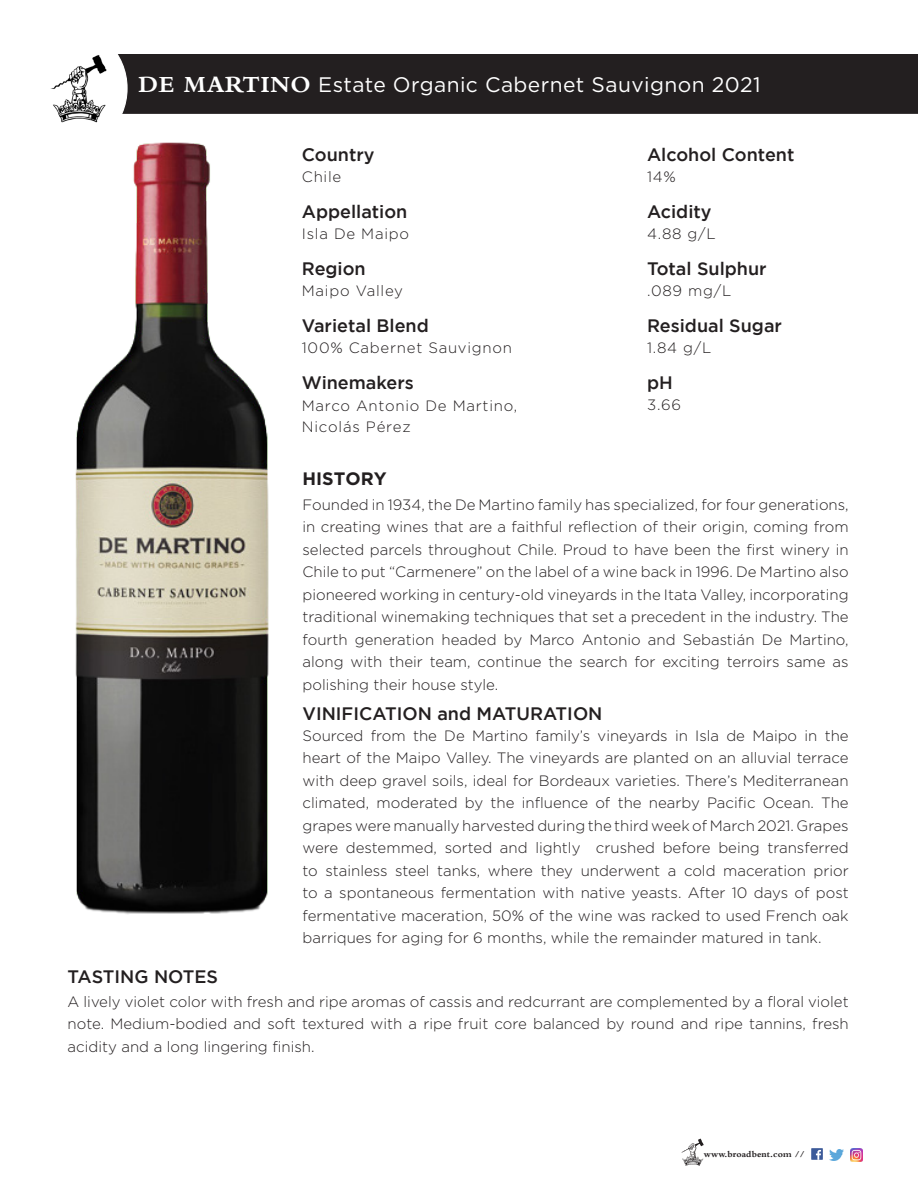
<style>
.page{position:relative;width:918px;height:1188px;background:#fff}
.page>*{position:absolute;margin:0;border:0;box-sizing:border-box;transform-origin:0 0}
.t1{font:21px "Gotham";letter-spacing:.02em;color:#fff}
.t2{font:500 18px "Gotham";color:#231f20}
.t3{font:700 18px "Gotham";color:#231f20}
.t4{font:300 15px/22.5px "Gotham";color:#231f20;text-align:justify}
.t5{font:300 15px/21px "Gotham";letter-spacing:.05em;color:#231f20}
.t6{font:700 9.15px "Bembo";letter-spacing:.01em;color:#231f20}
.s1{font-family:"Bembo";font-weight:700;font-size:24px}
</style>
<div class="page">
<div style="left:127px;top:54px;width:791px;height:60px;background:#231f20"></div>
<svg style="left:50px;top:54px;width:77px;height:65px"></svg>
<img style="left:61px;top:119px;width:208px;height:795px">
<svg style="left:681px;top:1139px;width:23px;height:27px"></svg>
<div style="left:811px;top:1148px;width:12px;height:12px;background:#3c5a99"></div>
<svg style="left:816px;top:1150px;width:5px;height:10px"></svg>
<img style="left:829px;top:1149px;width:15px;height:12px">
<svg style="left:850px;top:1149px;width:13px;height:12px"></svg>
<h1 class="t1" style="left:138px;top:73px;width:624px"><span class="s1">DE MARTINO</span> Estate Organic Cabernet Sauvignon 2021</h1>
<p class="t2" style="left:647px;top:145px;width:149px">Alcohol Content</p>
<p class="t4" style="left:647px;top:166px;width:30px">14%</p>
<p class="t2" style="left:647px;top:202px;width:66px">Acidity</p>
<p class="t4" style="left:647px;top:223px;width:70px">4.88 g/L</p>
<p class="t2" style="left:647px;top:259px;width:121px">Total Sulphur</p>
<p class="t4" style="left:647px;top:280px;width:86px">.089 mg/L</p>
<p class="t2" style="left:647px;top:316px;width:136px">Residual Sugar</p>
<p class="t4" style="left:647px;top:337px;width:66px">1.84 g/L</p>
<p class="t2" style="left:647px;top:373px;width:27px">pH</p>
<p class="t4" style="left:647px;top:394px;width:36px">3.66</p>
<p class="t2" style="left:302px;top:145px;width:74px">Country</p>
<p class="t4" style="left:302px;top:166px;width:41px">Chile</p>
<p class="t2" style="left:302px;top:202px;width:107px">Appellation</p>
<p class="t5" style="left:302px;top:223px;width:109px">Isla De Maipo</p>
<p class="t2" style="left:302px;top:259px;width:65px">Region</p>
<p class="t5" style="left:302px;top:280px;width:103px">Maipo Valley</p>
<p class="t2" style="left:302px;top:316px;width:128px">Varietal Blend</p>
<p class="t5" style="left:302px;top:337px;width:212px">100% Cabernet Sauvignon</p>
<p class="t2" style="left:302px;top:373px;width:113px">Winemakers</p>
<p class="t5" style="left:302px;top:395px;width:217px">Marco Antonio De Martino,<br>Nicolás Pérez</p>
<p class="t3" style="left:303px;top:468px;width:86px">HISTORY</p>
<p class="t4" style="left:303px;top:493px;width:548px">Founded in 1934, the De Martino family has specialized, for four generations, in creating wines that are a faithful reflection of their origin, coming from selected parcels throughout Chile. Proud to have been the first winery in Chile to put “Carmenere” on the label of a wine back in 1996. De Martino also pioneered working in century-old vineyards in the Itata Valley, incorporating traditional winemaking techniques that set a precedent in the industry. The fourth generation headed by Marco Antonio and Sebastián De Martino, along with their team, continue the search for exciting terroirs same as polishing their house style.</p>
<p class="t2" style="left:303px;top:703px;width:302px">VINIFICATION and MATURATION</p>
<p class="t4" style="left:303px;top:724px;width:548px">Sourced from the De Martino family’s vineyards in Isla de Maipo in the heart of the Maipo Valley. The vineyards are planted on an alluvial terrace with deep gravel soils, ideal for Bordeaux varieties. There’s Mediterranean climated, moderated by the influence of the nearby Pacific Ocean. The grapes were manually harvested during the third week of March 2021. Grapes were destemmed, sorted and lightly crushed before being transferred to stainless steel tanks, where they underwent a cold maceration prior to a spontaneous fermentation with native yeasts. After 10 days of post fermentative maceration, 50% of the wine was racked to used French oak barriques for aging for 6 months, while the remainder matured in tank.</p>
<p class="t2" style="left:68px;top:966px;width:152px">TASTING NOTES</p>
<p class="t4" style="left:68px;top:990px;width:783px">A lively violet color with fresh and ripe aromas of cassis and redcurrant are complemented by a floral violet note. Medium-bodied and soft textured with a ripe fruit core balanced by round and ripe tannins, fresh acidity and a long lingering finish.</p>
<p class="t6" style="left:704px;top:1148px;width:103px">www.broadbent.com //</p>
</div>
